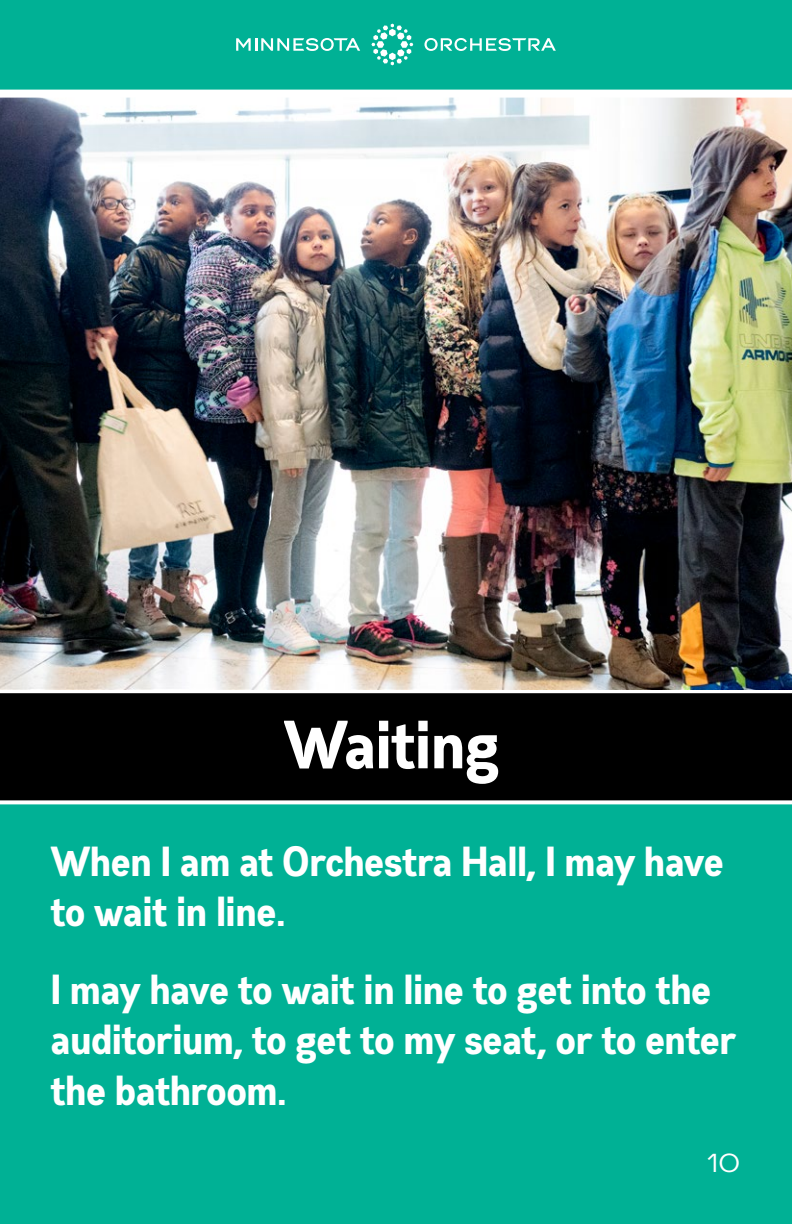
<style>
.page{position:relative;width:792px;height:1224px;background:#fff}
.page>*{position:absolute;margin:0;border:0;box-sizing:border-box;transform-origin:0 0}
.t1{font:700 68px "Gabriel Orchestra Cond";color:#fff}
.t2{font:700 42px/50.4px "Gabriel Orchestra Cond";color:#fff}
.t3{font:26px "Gabriel Orchestra Normal";color:#fff}
</style>
<div class="page">
<div style="left:0;top:721px;width:792px;height:503px;background:#00b195"></div>
<div style="left:0;top:0;width:792px;height:115px;background:#00b195"></div>
<svg style="left:424px;top:38px;width:132px;height:13px"></svg>
<svg style="left:236px;top:38px;width:124px;height:13px"></svg>
<svg style="left:371px;top:24px;width:42px;height:41px"></svg>
<svg style="left:0;top:689px;width:792px;height:115px;background:#101010"></svg>
<img style="left:0;top:98px;width:792px;height:591px">
<div style="left:0;top:90px;width:792px;height:8px;background:#fff"></div>
<h1 class="t1" style="left:286px;top:705px;width:217px">Waiting</h1>
<p class="t2" style="left:52px;top:836px;width:674px">When I am at Orchestra Hall, I may have to wait in line.</p>
<p class="t2" style="left:52px;top:964px;width:687px">I may have to wait in line to get into the auditorium, to get to my seat, or to enter the bathroom.</p>
<p class="t3" style="left:707px;top:1147px;width:34px">10</p>
</div>
